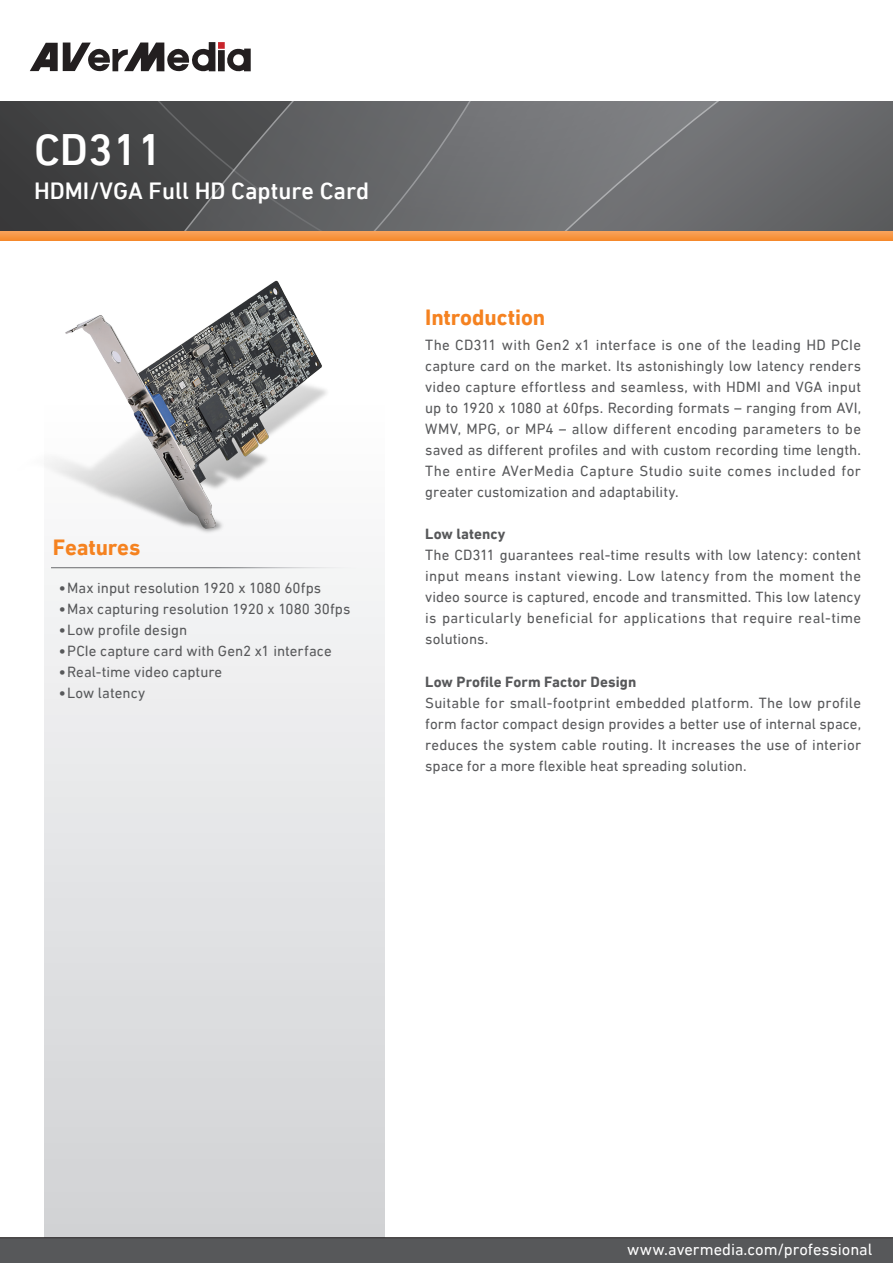
<style>
.page{position:relative;width:893px;height:1263px;background:#fff}
.page>*{position:absolute;margin:0;border:0;box-sizing:border-box;transform-origin:0 0}
.t1{font:500 45px "DIN Next LT Pro";color:#fff}
.t2{font:500 24px "DIN Next LT Pro";color:#fff}
.t3{font:700 22.5px "DIN Next LT Pro";letter-spacing:-.005em;color:#f58220}
.t4{font:16.5px "DIN Next LT Pro";color:#fff}
.t5{font:15px/21px "DIN Next LT Pro";letter-spacing:.005em;color:#57585a;text-align:justify}
.t6{font:700 15px "DIN Next LT Pro";letter-spacing:.005em;color:#57585a}
.s1{font-weight:700}
</style>
<div class="page">
<svg style="left:45px;top:568px;width:340px;height:669px"></svg>
<svg style="left:0;top:1237px;width:893px;height:26px;background:#565658"></svg>
<svg style="left:0;top:230px;width:893px;height:10px;background:#e79148"></svg>
<div style="left:0;top:101px;width:156px;height:129px;background:#3f4041"></div>
<svg style="left:156px;top:101px;width:362px;height:129px;background:#5f6062"></svg>
<svg style="left:518px;top:101px;width:375px;height:129px;background:#6f7072"></svg>
<div style="left:218px;top:42px;width:7px;height:7px;background:#c8242b"></div>
<svg style="left:221px;top:46px;width:30px;height:26px"></svg>
<svg style="left:30px;top:42px;width:185px;height:30px"></svg>
<div style="left:218px;top:50px;width:7px;height:21px;background:#231f20"></div>
<img style="left:44px;top:280px;width:283px;height:254px">
<h1 class="t1" style="left:34px;top:124px;width:130px">CD311</h1>
<h2 class="t2" style="left:34px;top:177px;width:337px">HDMI/VGA Full HD Capture Card</h2>
<h3 class="t3" style="left:53px;top:534px;width:89px">Features</h3>
<p class="t5" style="left:59px;top:577px;width:264px"><span class="s1">•</span>Max input resolution 1920 x 1080 60fps</p>
<p class="t5" style="left:59px;top:598px;width:293px"><span class="s1">•</span>Max capturing resolution 1920 x 1080 30fps</p>
<p class="t5" style="left:59px;top:619px;width:130px"><span class="s1">•</span>Low profile design</p>
<p class="t5" style="left:59px;top:640px;width:275px"><span class="s1">•</span>PCIe capture card with Gen2 x1 interface</p>
<p class="t5" style="left:59px;top:661px;width:165px"><span class="s1">•</span>Real-time video capture</p>
<p class="t5" style="left:59px;top:682px;width:88px"><span class="s1">•</span>Low latency</p>
<h3 class="t3" style="left:425px;top:304px;width:122px">Introduction</h3>
<p class="t5" style="left:425px;top:334px;width:437px">The CD311 with Gen2 x1 interface is one of the leading HD PCIe capture card on the market. Its astonishingly low latency renders video capture effortless and seamless, with HDMI and VGA input up to 1920 x 1080 at 60fps. Recording formats – ranging from AVI, WMV, MPG, or MP4 – allow different encoding parameters to be saved as different profiles and with custom recording time length.<br>The entire AVerMedia Capture Studio suite comes included for greater customization and adaptability.</p>
<p class="t6" style="left:425px;top:525px;width:82px">Low latency</p>
<p class="t5" style="left:425px;top:544px;width:437px">The CD311 guarantees real-time results with low latency: content input means instant viewing. Low latency from the moment the video source is captured, encode and transmitted. This low latency is particularly beneficial for applications that require real-time solutions.</p>
<p class="t6" style="left:425px;top:673px;width:213px">Low Profile Form Factor Design</p>
<p class="t5" style="left:425px;top:692px;width:437px">Suitable for small-footprint embedded platform. The low profile form factor compact design provides a better use of internal space, reduces the system cable routing. It increases the use of interior space for a more flexible heat spreading solution.</p>
<p class="t4" style="left:627px;top:1239px;width:247px">www.avermedia.com/professional</p>
</div>
